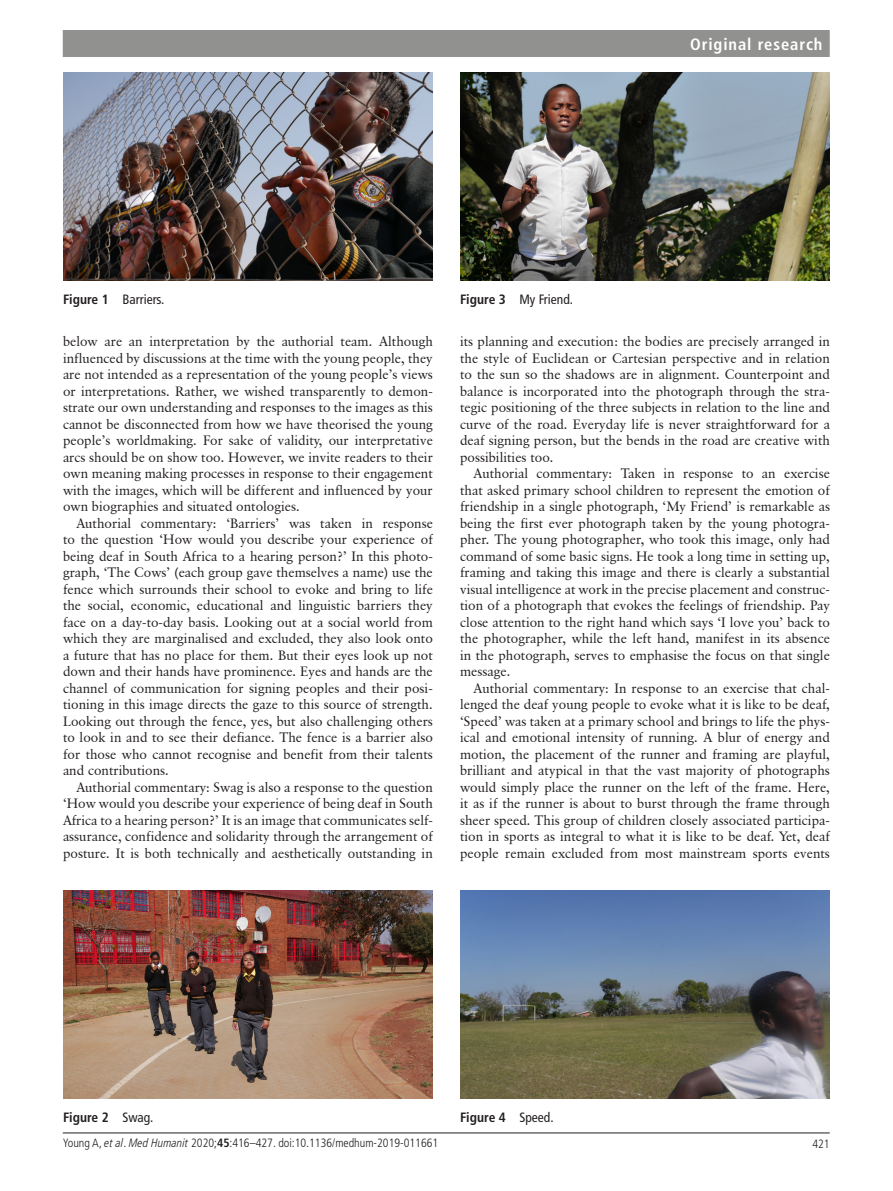
<style>
.page{position:relative;width:893px;height:1191px;background:#fff}
.page>*{position:absolute;margin:0;border:0;box-sizing:border-box;transform-origin:0 0}
.t1{font:700 condensed 16.5px "Frutiger LT Pro";letter-spacing:.055em;color:#fff}
.t2{font:13.5px/16.5px "Classical Garamond BT";color:#231f20;text-align:justify}
.t3{font:condensed 13.5px "Frutiger LT Pro";color:#231f20}
.t4{font:700 condensed 13.5px "Frutiger LT Pro";color:#231f20}
.t5{font:300 condensed 12px "Frutiger LT Pro";color:#231f20}
.s1{font-weight:700}
.s2{font-weight:400}
.s3{font-style:italic}
</style>
<div class="page">
<hr style="left:63px;top:1132px;width:767px;height:1px;background:#231f20">
<div style="left:64px;top:31px;width:765px;height:25px;background:#919190"></div>
<div style="left:63px;top:30px;width:767px;height:27px;border:2px solid #919190"></div>
<img style="left:63px;top:72px;width:370px;height:208px">
<img style="left:63px;top:890px;width:370px;height:208px">
<img style="left:460px;top:72px;width:370px;height:208px">
<img style="left:460px;top:890px;width:370px;height:208px">
<p class="t1" style="left:690px;top:34px;width:134px">Original research</p>
<p class="t3" style="left:63px;top:292px;width:103px"><span class="s1">Figure 1</span> Barriers.</p>
<p class="t2" style="left:63px;top:333px;width:371px">below are an interpretation by the authorial team. Although influenced by discussions at the time with the young people, they are not intended as a representation of the young people’s views or interpretations. Rather, we wished transparently to demon&shy;strate our own understanding and responses to the images as this cannot be disconnected from how we have theorised the young people’s worldmaking. For sake of validity, our interpretative arcs should be on show too. However, we invite readers to their own meaning making processes in response to their engagement with the images, which will be different and influenced by your own biographies and situated ontologies.</p>
<p class="t2" style="left:63px;top:515px;width:371px;text-indent:14px">Authorial commentary: ‘Barriers’ was taken in response to the question ‘How would you describe your experience of being deaf in South Africa to a hearing person?’ In this photo&shy;graph, ‘The Cows’ (each group gave themselves a name) use the fence which surrounds their school to evoke and bring to life the social, economic, educational and linguistic barriers they face on a day-to-day basis. Looking out at a social world from which they are marginalised and excluded, they also look onto a future that has no place for them. But their eyes look up not down and their hands have prominence. Eyes and hands are the channel of communication for signing peoples and their posi&shy;tioning in this image directs the gaze to this source of strength.<br>Looking out through the fence, yes, but also challenging others to look in and to see their defiance. The fence is a barrier also for those who cannot recognise and benefit from their talents and contributions.</p>
<p class="t2" style="left:63px;top:779px;width:371px;text-indent:14px">Authorial commentary: Swag is also a response to the question ‘How would you describe your experience of being deaf in South Africa to a hearing person?’ It is an image that communicates self&shy;assurance, confidence and solidarity through the arrangement of posture. It is both technically and aesthetically outstanding in</p>
<p class="t3" style="left:460px;top:292px;width:115px"><span class="s1">Figure 3</span> My Friend.</p>
<p class="t2" style="left:460px;top:333px;width:371px">its planning and execution: the bodies are precisely arranged in the style of Euclidean or Cartesian perspective and in relation to the sun so the shadows are in alignment. Counterpoint and balance is incorporated into the photograph through the stra&shy;tegic positioning of the three subjects in relation to the line and curve of the road. Everyday life is never straightforward for a deaf signing person, but the bends in the road are creative with possibilities too.</p>
<p class="t2" style="left:460px;top:465px;width:371px;text-indent:14px">Authorial commentary: Taken in response to an exercise that asked primary school children to represent the emotion of friendship in a single photograph, ‘My Friend’ is remarkable as being the first ever photograph taken by the young photogra&shy;pher. The young photographer, who took this image, only had command of some basic signs. He took a long time in setting up, framing and taking this image and there is clearly a substantial visual intelligence at work in the precise placement and construc&shy;tion of a photograph that evokes the feelings of friendship. Pay close attention to the right hand which says ‘I love you’ back to the photographer, while the left hand, manifest in its absence in the photograph, serves to emphasise the focus on that single message.</p>
<p class="t2" style="left:460px;top:679px;width:371px;text-indent:14px">Authorial commentary: In response to an exercise that chal&shy;lenged the deaf young people to evoke what it is like to be deaf, ‘Speed’ was taken at a primary school and brings to life the phys&shy;ical and emotional intensity of running. A blur of energy and motion, the placement of the runner and framing are playful, brilliant and atypical in that the vast majority of photographs would simply place the runner on the left of the frame. Here, it as if the runner is about to burst through the frame through sheer speed. This group of children closely associated participa&shy;tion in sports as integral to what it is like to be deaf. Yet, deaf people remain excluded from most mainstream sports events</p>
<p class="t4" style="left:63px;top:1109px;width:92px">Figure 2 <span class="s2">Swag.</span></p>
<p class="t4" style="left:460px;top:1109px;width:95px">Figure 4 <span class="s2">Speed.</span></p>
<p class="t5" style="left:63px;top:1136px;width:377px">Young A, <span class="s3">et al</span>. <span class="s3">Med Humanit</span> 2020;<span class="s1">45</span>:416–427. doi:10.1136/medhum-2019-011661</p>
<p class="t5" style="left:812px;top:1136px;width:19px">421</p>
</div>
